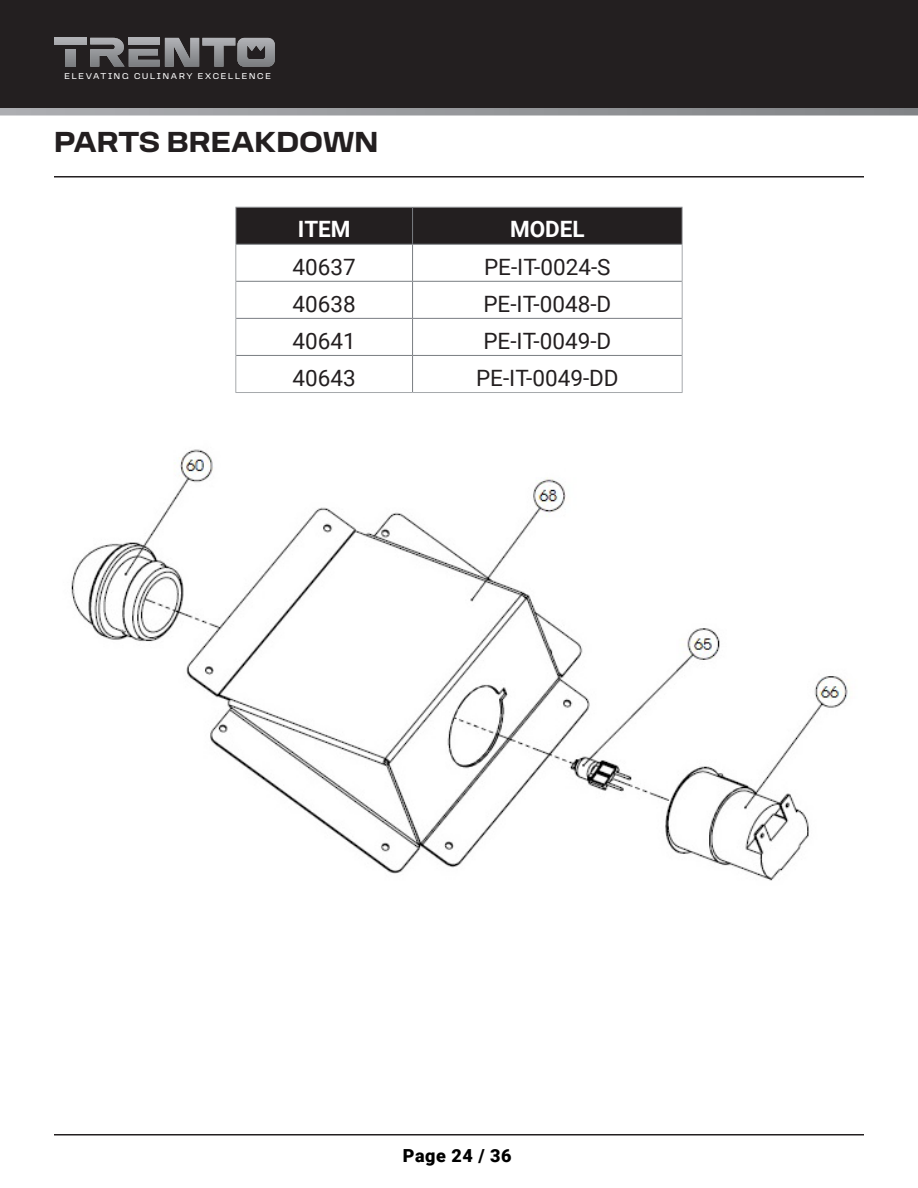
<style>
.page{position:relative;width:918px;height:1188px;background:#fff}
.page>*{position:absolute;margin:0;border:0;box-sizing:border-box;transform-origin:0 0}
.t1{font:700 30px "Loos Wide";color:#231f20}
.t2{font:22.5px "Roboto";color:#231f20}
.t3{font:700 22.5px "Roboto";color:#fff}
.t4{font:900 18px "Roboto";letter-spacing:.03em;color:#000}
.t5{font:8.7px "Loos Wide";letter-spacing:.2em;color:#fff}
</style>
<div class="page">
<div style="left:0;top:0;width:918px;height:108px;background:#231f20"></div>
<div style="left:54px;top:38px;width:33px;height:6px;background:#acadb1"></div>
<svg style="left:66px;top:49px;width:9px;height:18px"></svg>
<svg style="left:90px;top:38px;width:185px;height:29px"></svg>
<svg style="left:0;top:108px;width:918px;height:8px;background:#9d9ea1"></svg>
<hr style="left:54px;top:1134px;width:810px;height:2px;background:#231f20">
<img style="left:71px;top:449px;width:777px;height:432px">
<hr style="left:54px;top:176px;width:810px;height:2px;background:#231f20">
<div style="left:236px;top:208px;width:446px;height:36px;background:#231f20"></div>
<hr style="left:235px;top:207px;width:178px;height:1px;background:#a6a9ac">
<hr style="left:235px;top:208px;width:1px;height:36px;background:#a6a9ac">
<hr style="left:413px;top:207px;width:270px;height:1px;background:#a6a9ac">
<hr style="left:682px;top:208px;width:1px;height:36px;background:#a6a9ac">
<hr style="left:235px;top:244px;width:1px;height:37px;background:#a6a9ac">
<hr style="left:682px;top:244px;width:1px;height:37px;background:#a6a9ac">
<hr style="left:235px;top:281px;width:1px;height:37px;background:#a6a9ac">
<hr style="left:682px;top:281px;width:1px;height:37px;background:#a6a9ac">
<hr style="left:235px;top:318px;width:1px;height:37px;background:#a6a9ac">
<hr style="left:682px;top:318px;width:1px;height:37px;background:#a6a9ac">
<hr style="left:235px;top:355px;width:1px;height:37px;background:#a6a9ac">
<hr style="left:682px;top:355px;width:1px;height:37px;background:#a6a9ac">
<hr style="left:235px;top:392px;width:178px;height:1px;background:#a6a9ac">
<hr style="left:413px;top:392px;width:270px;height:1px;background:#a6a9ac">
<hr style="left:412px;top:208px;width:1px;height:36px;background:#797d82">
<hr style="left:236px;top:244px;width:177px;height:1px;background:#797d82">
<hr style="left:413px;top:244px;width:269px;height:1px;background:#797d82">
<hr style="left:412px;top:245px;width:1px;height:36px;background:#797d82">
<hr style="left:236px;top:281px;width:177px;height:1px;background:#797d82">
<hr style="left:413px;top:281px;width:269px;height:1px;background:#797d82">
<hr style="left:412px;top:282px;width:1px;height:36px;background:#797d82">
<hr style="left:236px;top:318px;width:177px;height:1px;background:#797d82">
<hr style="left:413px;top:318px;width:269px;height:1px;background:#797d82">
<hr style="left:412px;top:319px;width:1px;height:36px;background:#797d82">
<hr style="left:236px;top:355px;width:177px;height:1px;background:#797d82">
<hr style="left:413px;top:355px;width:269px;height:1px;background:#797d82">
<hr style="left:412px;top:356px;width:1px;height:36px;background:#797d82">
<p class="t5" style="left:64px;top:70px;width:208px">ELEVATING CULINARY EXCELLENCE</p>
<p class="t1" style="left:54px;top:120px;width:326px">PARTS BREAKDOWN</p>
<p class="t3" style="left:298px;top:214px;width:54px">ITEM</p>
<p class="t3" style="left:510px;top:214px;width:76px">MODEL</p>
<p class="t2" style="left:293px;top:251px;width:65px">40637</p>
<p class="t2" style="left:484px;top:251px;width:128px">PE-IT-0024-S</p>
<p class="t2" style="left:293px;top:288px;width:65px">40638</p>
<p class="t2" style="left:483px;top:288px;width:129px">PE-IT-0048-D</p>
<p class="t2" style="left:293px;top:325px;width:65px">40641</p>
<p class="t2" style="left:483px;top:325px;width:129px">PE-IT-0049-D</p>
<p class="t2" style="left:293px;top:362px;width:65px">40643</p>
<p class="t2" style="left:476px;top:362px;width:144px">PE-IT-0049-DD</p>
<p class="t4" style="left:403px;top:1143px;width:110px">Page 24 / 36</p>
</div>
